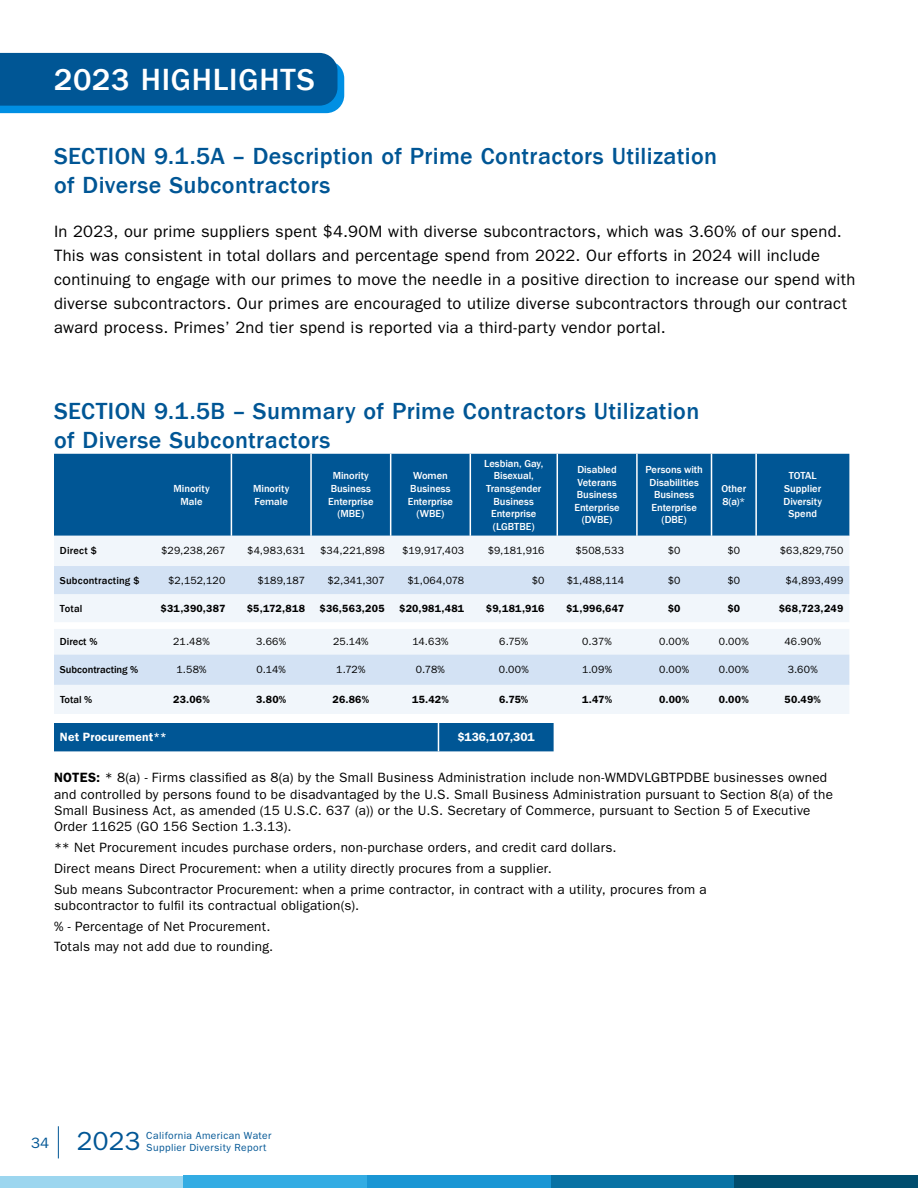
<style>
.page{position:relative;width:918px;height:1188px;background:#fff}
.page>*{position:absolute;margin:0;border:0;box-sizing:border-box;transform-origin:0 0}
.t1{font:500 31.5px "Franklin Gothic LT";letter-spacing:.025em;color:#fff}
.t2{font:26.25px "ITC Franklin Gothic Std";color:#005695}
.t3{font:500 24px/28.8px "Franklin Gothic LT";letter-spacing:.015em;color:#005695}
.t4{font:16.5px/24px "ITC Franklin Gothic Std";letter-spacing:.02em;color:#000}
.t5{font:13.5px/16.2px "ITC Franklin Gothic Std";letter-spacing:.02em;color:#000}
.t6{font:600 12px "ITC Franklin Gothic Std";letter-spacing:.01em;color:#fff}
.t7{font:500 10.5px/12.6px "Franklin Gothic LT";color:#fff;text-align:center}
.t8{font:10.5px "ITC Franklin Gothic Std";letter-spacing:.015em;color:#000}
.t9{font:600 10.5px "ITC Franklin Gothic Std";letter-spacing:.02em;color:#000}
.t10{font:500 10.5px "Franklin Gothic LT";letter-spacing:.01em;color:#000}
.t11{font:10.35px/11.2px "ITC Franklin Gothic Std";letter-spacing:.04em;color:#005695}
.s1{font-weight:600}
.s2{font-size:15px}
</style>
<div class="page">
<hr style="left:58px;top:1126px;width:1px;height:32px;background:#005695">
<div style="left:367px;top:1176px;width:184px;height:12px;background:#1a96d4"></div>
<div style="left:0;top:1176px;width:184px;height:12px;background:#9cd6ef"></div>
<div style="left:184px;top:1176px;width:183px;height:12px;background:#33ace3"></div>
<div style="left:551px;top:1176px;width:183px;height:12px;background:#0872a4"></div>
<div style="left:734px;top:1176px;width:184px;height:12px;background:#004d6e"></div>
<div style="left:54px;top:454px;width:795px;height:82px;background:#005695"></div>
<div style="left:54px;top:536px;width:795px;height:178px;background:#f1f6fb"></div>
<svg style="left:54px;top:566px;width:795px;height:119px;fill:#eef4fa"></svg>
<hr style="left:231px;top:454px;width:1px;height:82px;background:#fff">
<hr style="left:310px;top:454px;width:2px;height:82px;background:#fff">
<hr style="left:390px;top:454px;width:1px;height:82px;background:#fff">
<hr style="left:470px;top:454px;width:1px;height:82px;background:#fff">
<hr style="left:557px;top:454px;width:1px;height:82px;background:#fff">
<hr style="left:636px;top:454px;width:2px;height:82px;background:#fff">
<hr style="left:711px;top:454px;width:1px;height:82px;background:#fff">
<hr style="left:755px;top:454px;width:2px;height:82px;background:#fff">
<div style="left:54px;top:723px;width:500px;height:28px;background:#005695"></div>
<svg style="left:0;top:53px;width:344px;height:60px;background:#025fa0"></svg>
<h1 class="t1" style="left:54px;top:62px;width:262px">2023 HIGHLIGHTS</h1>
<h3 class="t3" style="left:54px;top:142px;width:665px">SECTION 9.1.5A – Description of Prime Contractors Utilization of Diverse Subcontractors</h3>
<p class="t4" style="left:54px;top:219px;width:803px">In 2023, our prime suppliers spent $4.90M with diverse subcontractors, which was 3.60% of our spend.<br>This was consistent in total dollars and percentage spend from 2022. Our efforts in 2024 will include continuing to engage with our primes to move the needle in a positive direction to increase our spend with diverse subcontractors. Our primes are encouraged to utilize diverse subcontractors through our contract award process. Primes’ 2nd tier spend is reported via a third-party vendor portal.</p>
<h3 class="t3" style="left:54px;top:397px;width:647px">SECTION 9.1.5B – Summary of Prime Contractors Utilization of Diverse Subcontractors</h3>
<p class="t7" style="left:173px;top:482px;width:38px">Minority<br>Male</p>
<p class="t7" style="left:253px;top:482px;width:38px;text-align:left">Minority<br>Female</p>
<p class="t7" style="left:484px;top:457px;width:61px">Lesbian, Gay,<br>Bisexual,<br>Transgender<br>Business<br>Enterprise (LGBTBE)</p>
<p class="t7" style="left:574px;top:463px;width:47px">Disabled<br>Veterans<br>Business<br>Enterprise (DVBE)</p>
<p class="t7" style="left:645px;top:463px;width:59px">Persons with<br>Disabilities<br>Business<br>Enterprise (DBE)</p>
<p class="t7" style="left:328px;top:470px;width:47px">Minority<br>Business<br>Enterprise (MBE)</p>
<p class="t7" style="left:408px;top:470px;width:47px">Women<br>Business<br>Enterprise (WBE)</p>
<p class="t7" style="left:721px;top:482px;width:26px;text-align:left">Other<br>8(a)*</p>
<p class="t7" style="left:783px;top:470px;width:40px">TOTAL<br>Supplier<br>Diversity<br>Spend</p>
<p class="t10" style="left:60px;top:545px;width:38px">Direct $</p>
<p class="t8" style="left:161px;top:545px;width:66px">$29,238,267</p>
<p class="t8" style="left:247px;top:545px;width:59px">$4,983,631</p>
<p class="t8" style="left:320px;top:545px;width:66px">$34,221,898</p>
<p class="t8" style="left:402px;top:545px;width:63px">$19,917,403</p>
<p class="t8" style="left:488px;top:545px;width:58px">$9,181,916</p>
<p class="t8" style="left:575px;top:545px;width:50px">$508,533</p>
<p class="t8" style="left:668px;top:545px;width:14px">$0</p>
<p class="t8" style="left:727px;top:545px;width:14px">$0</p>
<p class="t8" style="left:780px;top:545px;width:65px">$63,829,750</p>
<p class="t10" style="left:60px;top:574px;width:81px">Subcontracting $</p>
<p class="t8" style="left:168px;top:574px;width:59px">$2,152,120</p>
<p class="t8" style="left:258px;top:574px;width:49px">$189,187</p>
<p class="t8" style="left:327px;top:574px;width:59px">$2,341,307</p>
<p class="t8" style="left:407px;top:574px;width:58px">$1,064,078</p>
<p class="t8" style="left:532px;top:574px;width:14px">$0</p>
<p class="t8" style="left:567px;top:574px;width:59px">$1,488,114</p>
<p class="t8" style="left:668px;top:574px;width:14px">$0</p>
<p class="t8" style="left:727px;top:574px;width:14px">$0</p>
<p class="t8" style="left:785px;top:574px;width:59px">$4,893,499</p>
<p class="t10" style="left:60px;top:602px;width:24px">Total</p>
<p class="t9" style="left:161px;top:602px;width:66px">$31,390,387</p>
<p class="t9" style="left:247px;top:602px;width:60px">$5,172,818</p>
<p class="t9" style="left:320px;top:602px;width:67px">$36,563,205</p>
<p class="t9" style="left:399px;top:602px;width:66px">$20,981,481</p>
<p class="t9" style="left:486px;top:602px;width:60px">$9,181,916</p>
<p class="t9" style="left:566px;top:602px;width:59px">$1,996,647</p>
<p class="t9" style="left:668px;top:602px;width:14px">$0</p>
<p class="t9" style="left:727px;top:602px;width:14px">$0</p>
<p class="t9" style="left:779px;top:602px;width:66px">$68,723,249</p>
<p class="t10" style="left:60px;top:636px;width:39px">Direct %</p>
<p class="t8" style="left:173px;top:636px;width:38px">21.48%</p>
<p class="t8" style="left:256px;top:636px;width:32px">3.66%</p>
<p class="t8" style="left:333px;top:636px;width:37px">25.14%</p>
<p class="t8" style="left:412px;top:636px;width:38px">14.63%</p>
<p class="t8" style="left:499px;top:636px;width:30px">6.75%</p>
<p class="t8" style="left:582px;top:636px;width:31px">0.37%</p>
<p class="t8" style="left:659px;top:636px;width:31px">0.00%</p>
<p class="t8" style="left:719px;top:636px;width:31px">0.00%</p>
<p class="t8" style="left:784px;top:636px;width:38px">46.90%</p>
<p class="t10" style="left:60px;top:664px;width:80px">Subcontracting %</p>
<p class="t8" style="left:176px;top:664px;width:32px">1.58%</p>
<p class="t8" style="left:257px;top:664px;width:31px">0.14%</p>
<p class="t8" style="left:336px;top:664px;width:31px">1.72%</p>
<p class="t8" style="left:416px;top:664px;width:31px">0.78%</p>
<p class="t8" style="left:499px;top:664px;width:31px">0.00%</p>
<p class="t8" style="left:582px;top:664px;width:32px">1.09%</p>
<p class="t8" style="left:659px;top:664px;width:31px">0.00%</p>
<p class="t8" style="left:719px;top:664px;width:31px">0.00%</p>
<p class="t8" style="left:788px;top:664px;width:32px">3.60%</p>
<p class="t10" style="left:60px;top:694px;width:34px">Total %</p>
<p class="t9" style="left:173px;top:693px;width:38px">23.06%</p>
<p class="t9" style="left:256px;top:693px;width:32px">3.80%</p>
<p class="t9" style="left:333px;top:693px;width:38px">26.86%</p>
<p class="t9" style="left:412px;top:693px;width:38px">15.42%</p>
<p class="t9" style="left:499px;top:693px;width:31px">6.75%</p>
<p class="t9" style="left:582px;top:693px;width:31px">1.47%</p>
<p class="t9" style="left:659px;top:693px;width:31px">0.00%</p>
<p class="t9" style="left:719px;top:693px;width:31px">0.00%</p>
<p class="t9" style="left:785px;top:693px;width:38px">50.49%</p>
<p class="t6" style="left:60px;top:730px;width:108px">Net Procurement**</p>
<p class="t6" style="left:457px;top:730px;width:79px">$136,107,301</p>
<p class="t5" style="left:54px;top:770px;width:781px"><span class="s1">NOTES:</span> * 8(a) - Firms classified as 8(a) by the Small Business Administration include non-WMDVLGBTPDBE businesses owned and controlled by persons found to be disadvantaged by the U.S. Small Business Administration pursuant to Section 8(a) of the Small Business Act, as amended (15 U.S.C. 637 (a)) or the U.S. Secretary of Commerce, pursuant to Section 5 of Executive Order 11625 (GO 156 Section 1.3.13).</p>
<p class="t5" style="left:54px;top:837px;width:654px;line-height:21px">** Net Procurement incudes purchase orders, non-purchase orders, and credit card dollars.<br>Direct means Direct Procurement: when a utility directly procures from a supplier.<br>Sub means Subcontractor Procurement: when a prime contractor, in contract with a utility, procures from a</p>
<p class="t5" style="left:54px;top:895px;width:307px;line-height:21px">subcontractor to fulfil its contractual obligation(s). % - Percentage of Net Procurement.</p>
<p class="t5" style="left:54px;top:938px;width:221px">Totals may not add due to rounding.</p>
<h2 class="t2" style="left:31px;top:1126px;width:111px"><span class="s2">34</span> 2023</h2>
<p class="t11" style="left:146px;top:1130px;width:127px">California American Water<br>Supplier Diversity Report</p>
</div>
